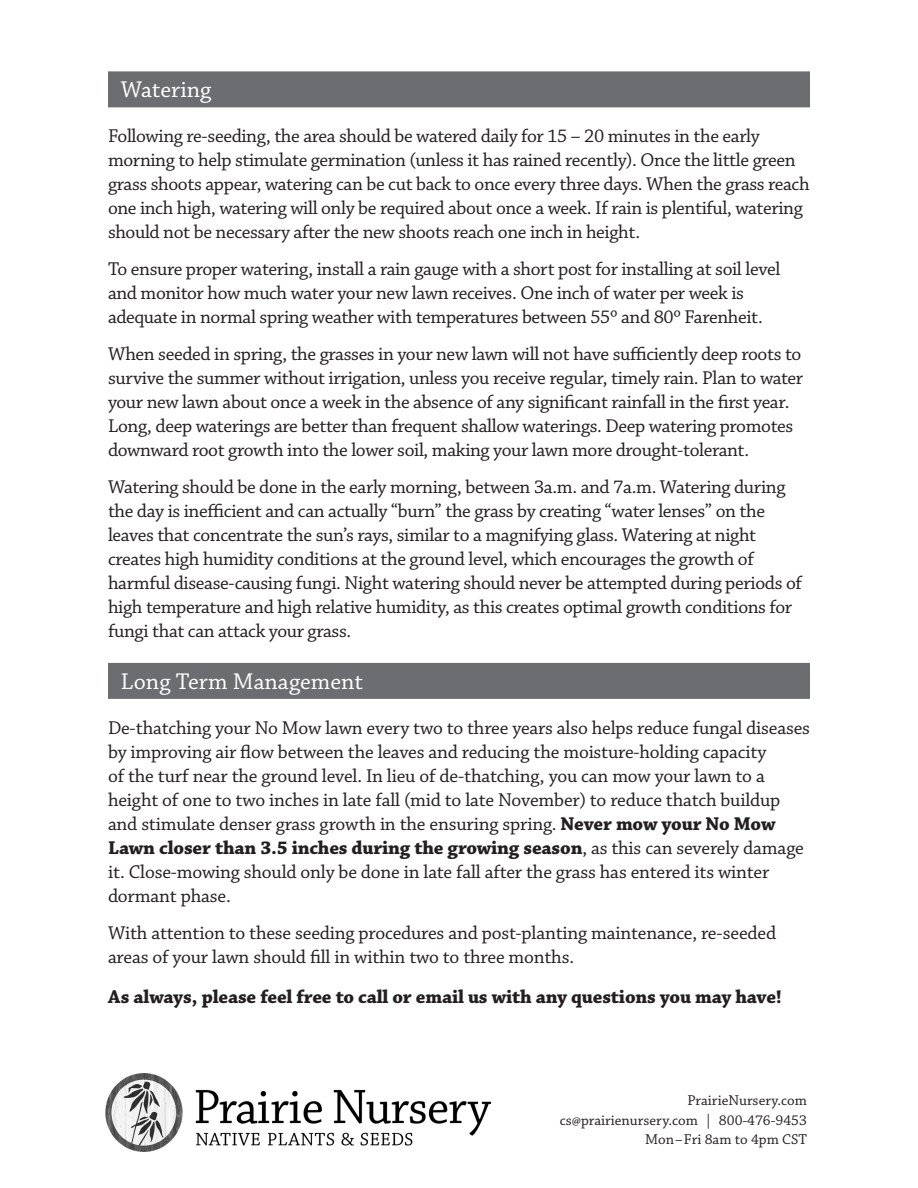
<style>
.page{position:relative;width:918px;height:1188px;background:#fff}
.page>*{position:absolute;margin:0;border:0;box-sizing:border-box;transform-origin:0 0}
.t1{font:24px "Chaparral Pro";color:#fff}
.t2{font:19.5px/24px "Chaparral Pro";letter-spacing:-.02em;color:#231f20}
.t3{font:700 19.5px "Chaparral Pro";letter-spacing:-.01em;color:#231f20}
.t4{font:15px/19.5px "Chaparral Pro";color:#231f20;text-align:right}
.s1{font-weight:700}
</style>
<div class="page">
<div style="left:108px;top:71px;width:702px;height:36px;background:#6c6d70"></div>
<div style="left:108px;top:663px;width:702px;height:36px;background:#6c6d70"></div>
<img style="left:105px;top:1074px;width:385px;height:77px">
<p class="t1" style="left:121px;top:76px;width:92px">Watering</p>
<p class="t2" style="left:108px;top:125px;width:703px">Following re-seeding, the area should be watered daily for 15 – 20 minutes in the early morning to help stimulate germination (unless it has rained recently). Once the little green grass shoots appear, watering can be cut back to once every three days. When the grass reach one inch high, watering will only be required about once a week. If rain is plentiful, watering should not be necessary after the new shoots reach one inch in height.</p>
<p class="t2" style="left:108px;top:258px;width:674px">To ensure proper watering, install a rain gauge with a short post for installing at soil level and monitor how much water your new lawn receives. One inch of water per week is adequate in normal spring weather with temperatures between 55º and 80º Farenheit.</p>
<p class="t2" style="left:108px;top:343px;width:697px">When seeded in spring, the grasses in your new lawn will not have sufficiently deep roots to survive the summer without irrigation, unless you receive regular, timely rain. Plan to water your new lawn about once a week in the absence of any significant rainfall in the first year.<br>Long, deep waterings are better than frequent shallow waterings. Deep watering promotes downward root growth into the lower soil, making your lawn more drought-tolerant.</p>
<p class="t2" style="left:108px;top:476px;width:696px">Watering should be done in the early morning, between 3a.m. and 7a.m. Watering during the day is inefficient and can actually “burn” the grass by creating “water lenses” on the leaves that concentrate the sun’s rays, similar to a magnifying glass. Watering at night creates high humidity conditions at the ground level, which encourages the growth of harmful disease-causing fungi. Night watering should never be attempted during periods of high temperature and high relative humidity, as this creates optimal growth conditions for fungi that can attack your grass.</p>
<p class="t1" style="left:121px;top:668px;width:244px">Long Term Management</p>
<p class="t2" style="left:108px;top:716px;width:704px">De-thatching your No Mow lawn every two to three years also helps reduce fungal diseases by improving air flow between the leaves and reducing the moisture-holding capacity<br>of the turf near the ground level. In lieu of de-thatching, you can mow your lawn to a height of one to two inches in late fall (mid to late November) to reduce thatch buildup and stimulate denser grass growth in the ensuring spring. <span class="s1">Never mow your No Mow Lawn closer than 3.5 inches during the growing season</span>, as this can severely damage it. Close-mowing should only be done in late fall after the grass has entered its winter dormant phase.</p>
<p class="t2" style="left:108px;top:921px;width:670px">With attention to these seeding procedures and post-planting maintenance, re-seeded areas of your lawn should fill in within two to three months.</p>
<p class="t3" style="left:108px;top:985px;width:676px">As always, please feel free to call or email us with any questions you may have!</p>
<p class="t4" style="left:560px;top:1091px;width:249px">PrairieNursery.com cs@prairienursery.com | 800-476-9453<br>Mon–Fri 8am to 4pm CST</p>
</div>
